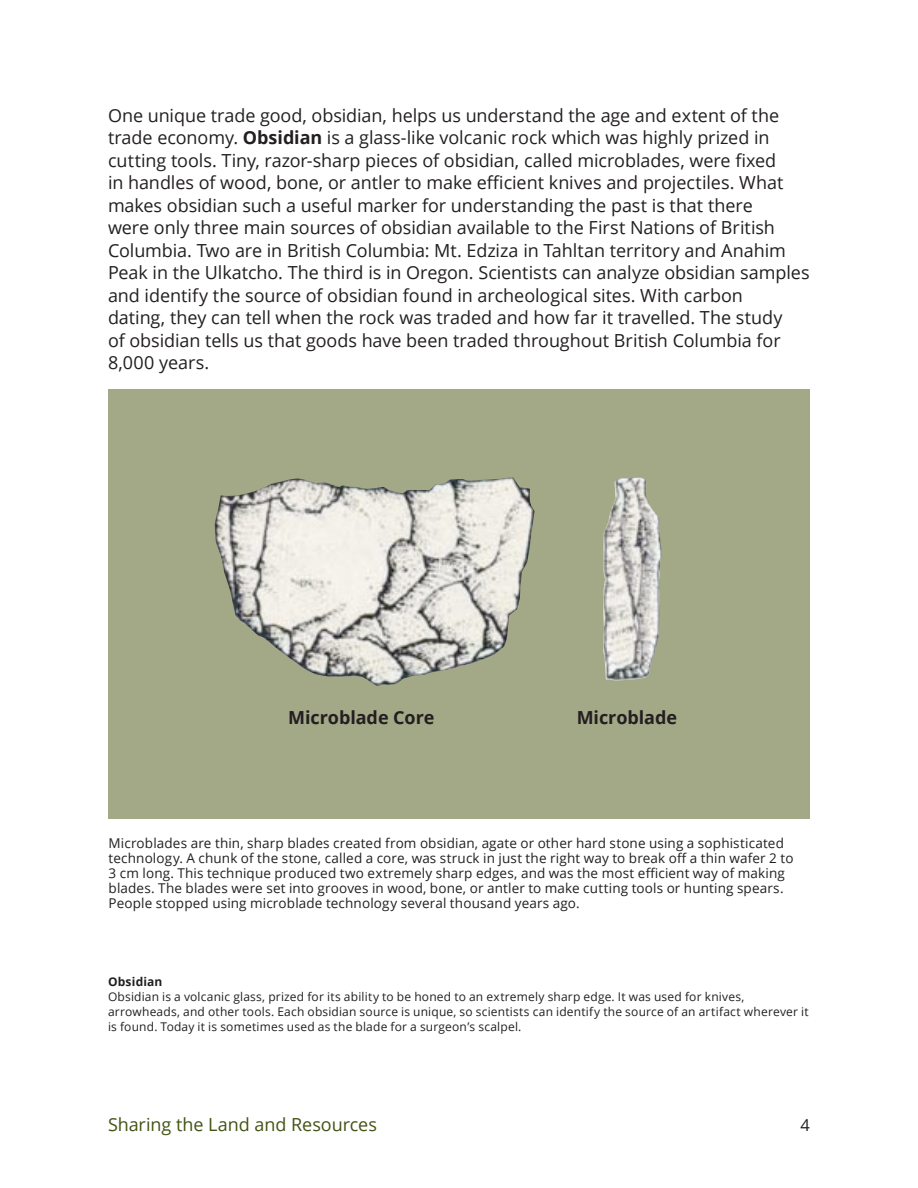
<style>
.page{position:relative;width:918px;height:1188px;background:#fff}
.page>*{position:absolute;margin:0;border:0;box-sizing:border-box;transform-origin:0 0}
.Body{font:18px/22.5px "Open Sans";letter-spacing:-.005em;color:#231f20}
.t1{font:18px "Open Sans";letter-spacing:-.005em;color:#425314}
.Body-2{font:700 18px "Open Sans";letter-spacing:-.005em;color:#231f20}
.t2{font:16.5px "Open Sans";color:#231f20}
.footnote{font:13.5px/15px "Open Sans";letter-spacing:.01em;color:#231f20}
.Body-3{font:12px/15px "Open Sans";letter-spacing:.015em;color:#231f20}
.s1{font-weight:700}
</style>
<div class="page">
<div style="left:109px;top:389px;width:701px;height:430px;background:#a3a887"></div>
<img style="left:215px;top:477px;width:447px;height:209px">
<p class="Body" style="left:108px;top:104px;width:703px">One unique trade good, obsidian, helps us understand the age and extent of the trade economy. <span class="s1">Obsidian</span> is a glass-like volcanic rock which was highly prized in cutting tools. Tiny, razor-sharp pieces of obsidian, called microblades, were fixed<br>in handles of wood, bone, or antler to make efficient knives and projectiles. What makes obsidian such a useful marker for understanding the past is that there<br>were only three main sources of obsidian available to the First Nations of British Columbia. Two are in British Columbia: Mt. Edziza in Tahltan territory and Anahim Peak in the Ulkatcho. The third is in Oregon. Scientists can analyze obsidian samples and identify the source of obsidian found in archeological sites. With carbon<br>dating, they can tell when the rock was traded and how far it travelled. The study<br>of obsidian tells us that goods have been traded throughout British Columbia for 8,000 years.</p>
<p class="Body-2" style="left:288px;top:705px;width:148px">Microblade Core</p>
<p class="Body-2" style="left:577px;top:705px;width:102px">Microblade</p>
<p class="footnote" style="left:109px;top:835px;width:686px">Microblades are thin, sharp blades created from obsidian, agate or other hard stone using a sophisticated technology. A chunk of the stone, called a core, was struck in just the right way to break off a thin wafer 2 to 3 cm long. This technique produced two extremely sharp edges, and was the most efficient way of making blades. The blades were set into grooves in wood, bone, or antler to make cutting tools or hunting spears.<br>People stopped using microblade technology several thousand years ago.</p>
<p class="Body-3" style="left:108px;top:973px;width:702px"><span class="s1">Obsidian<br></span>Obsidian is a volcanic glass, prized for its ability to be honed to an extremely sharp edge. It was used for knives, arrowheads, and other tools. Each obsidian source is unique, so scientists can identify the source of an artifact wherever it is found. Today it is sometimes used as the blade for a surgeon’s scalpel.</p>
<p class="t1" style="left:108px;top:1112px;width:270px">Sharing the Land and Resources</p>
<p class="t2" style="left:801px;top:1113px;width:11px">4</p>
</div>
